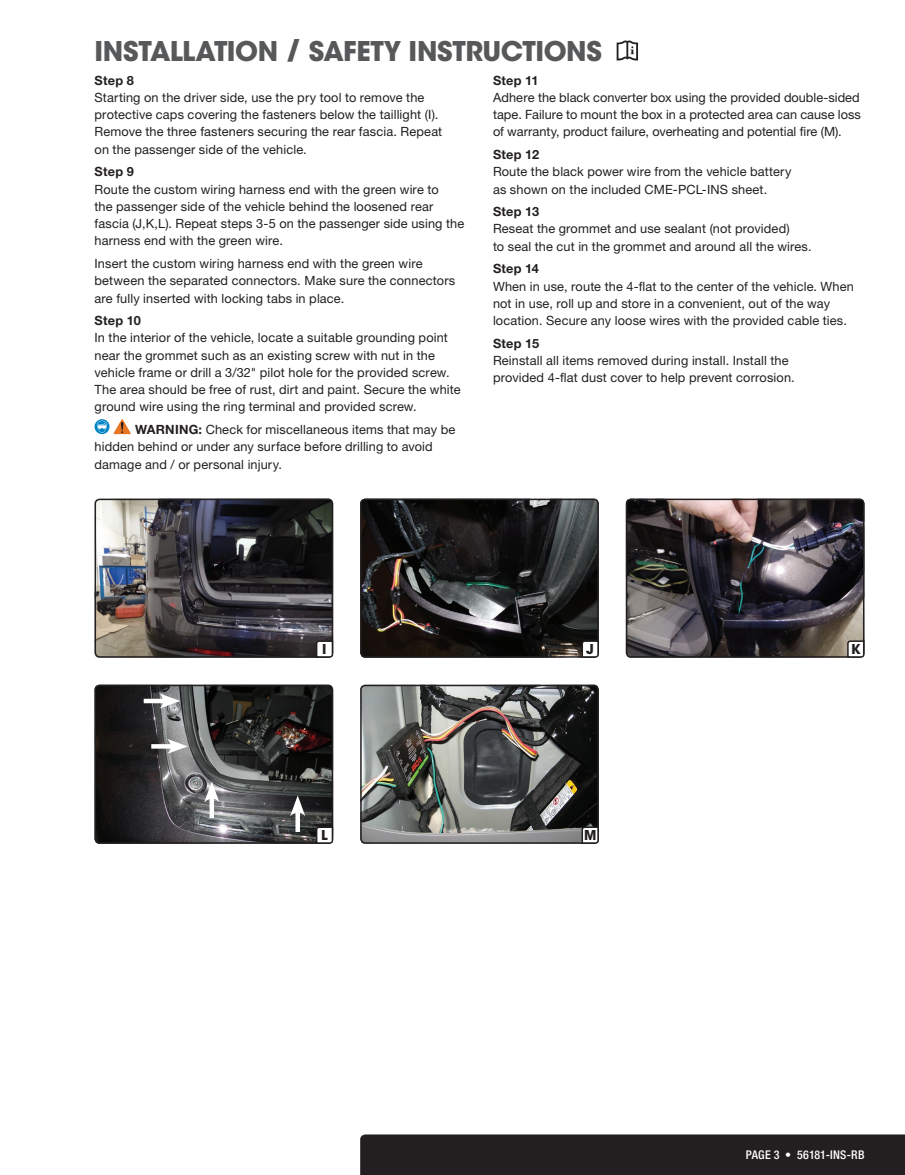
<style>
.page{position:relative;width:905px;height:1175px;background:#fff}
.page>*{position:absolute;margin:0;border:0;box-sizing:border-box;transform-origin:0 0}
.t1{font:700 27px "ITC Avant Garde Std";letter-spacing:-.015em;color:#57585a}
.t2{font:700 13.5px "ITC Avant Garde Std";color:#231f20}
.t3{font:12.75px/17.2px "Helvetica Neue LT Std";letter-spacing:.01em;color:#231f20}
.t4{font:700 12.75px "Helvetica Neue LT Std";letter-spacing:.02em;color:#231f20}
.t5{font:500 condensed 12px "Helvetica Neue LT Std";letter-spacing:.015em;color:#fff}
.s1{font-weight:700}
</style>
<div class="page">
<svg style="left:616px;top:41px;width:22px;height:19px"></svg>
<img style="left:95px;top:501px;width:235px;height:156px">
<div style="left:94px;top:498px;width:239px;height:159px;border:2px solid #231f20;border-radius:4px"></div>
<img style="left:95px;top:687px;width:235px;height:156px">
<div style="left:94px;top:684px;width:239px;height:159px;border:2px solid #231f20;border-radius:4px"></div>
<svg style="left:315px;top:639px;width:19px;height:19px"></svg>
<svg style="left:315px;top:825px;width:19px;height:19px"></svg>
<div style="left:144px;top:698px;width:24px;height:5px;background:#fff"></div>
<svg style="left:159px;top:693px;width:21px;height:15px"></svg>
<svg style="left:151px;top:744px;width:16px;height:4px"></svg>
<svg style="left:167px;top:738px;width:21px;height:16px"></svg>
<div style="left:295px;top:808px;width:5px;height:24px;background:#fff"></div>
<svg style="left:290px;top:795px;width:15px;height:21px"></svg>
<div style="left:209px;top:794px;width:5px;height:24px;background:#fff"></div>
<svg style="left:204px;top:781px;width:15px;height:21px"></svg>
<img style="left:361px;top:499px;width:237px;height:158px">
<div style="left:360px;top:498px;width:238px;height:159px;border:2px solid #231f20;border-radius:4px"></div>
<img style="left:361px;top:687px;width:234px;height:156px">
<div style="left:360px;top:684px;width:238px;height:159px;border:2px solid #231f20;border-radius:4px"></div>
<img style="left:628px;top:501px;width:233px;height:153px">
<div style="left:625px;top:498px;width:239px;height:159px;border:2px solid #231f20;border-radius:4px"></div>
<svg style="left:580px;top:639px;width:19px;height:19px"></svg>
<svg style="left:580px;top:825px;width:19px;height:19px"></svg>
<svg style="left:846px;top:639px;width:19px;height:19px"></svg>
<svg style="left:114px;top:419px;width:17px;height:15px"></svg>
<svg style="left:95px;top:419px;width:14px;height:15px"></svg>
<svg style="left:97px;top:420px;width:10px;height:12px"></svg>
<div style="left:360px;top:1134px;width:544px;height:40px;background:#231f20"></div>
<h1 class="t1" style="left:94px;top:33px;width:509px">INSTALLATION / SAFETY INSTRUCTIONS</h1>
<p class="t4" style="left:94px;top:72px;width:41px">Step 8</p>
<p class="t3" style="left:94px;top:89px;width:349px">Starting on the driver side, use the pry tool to remove the protective caps covering the fasteners below the taillight (I).<br>Remove the three fasteners securing the rear fascia. Repeat on the passenger side of the vehicle.</p>
<p class="t4" style="left:94px;top:164px;width:41px">Step 9</p>
<p class="t3" style="left:94px;top:180px;width:371px">Route the custom wiring harness end with the green wire to<br>the passenger side of the vehicle behind the loosened rear fascia (J,K,L). Repeat steps 3-5 on the passenger side using the harness end with the green wire.</p>
<p class="t3" style="left:94px;top:255px;width:362px">Insert the custom wiring harness end with the green wire between the separated connectors. Make sure the connectors are fully inserted with locking tabs in place.</p>
<p class="t4" style="left:94px;top:313px;width:48px">Step 10</p>
<p class="t3" style="left:94px;top:329px;width:367px">In the interior of the vehicle, locate a suitable grounding point near the grommet such as an existing screw with nut in the vehicle frame or drill a 3/32" pilot hole for the provided screw.<br>The area should be free of rust, dirt and paint. Secure the white ground wire using the ring terminal and provided screw.</p>
<p class="t3" style="left:94px;top:421px;width:362px;text-indent:41px"><span class="s1">WARNING:</span> Check for miscellaneous items that may be hidden behind or under any surface before drilling to avoid damage and / or personal injury.</p>
<p class="t4" style="left:493px;top:72px;width:47px">Step 11</p>
<p class="t3" style="left:493px;top:88px;width:369px;text-align:justify">Adhere the black converter box using the provided double-sided tape. Failure to mount the box in a protected area can cause loss of warranty, product failure, overheating and potential fire (M).</p>
<p class="t4" style="left:493px;top:147px;width:48px">Step 12</p>
<p class="t3" style="left:493px;top:163px;width:300px">Route the black power wire from the vehicle battery as shown on the included CME-PCL-INS sheet.</p>
<p class="t4" style="left:493px;top:204px;width:48px">Step 13</p>
<p class="t3" style="left:493px;top:220px;width:320px">Reseat the grommet and use sealant (not provided)<br>to seal the cut in the grommet and around all the wires.</p>
<p class="t4" style="left:493px;top:261px;width:47px">Step 14</p>
<p class="t3" style="left:493px;top:277px;width:362px">When in use, route the 4-flat to the center of the vehicle. When not in use, roll up and store in a convenient, out of the way location. Secure any loose wires with the provided cable ties.</p>
<p class="t4" style="left:493px;top:335px;width:48px">Step 15</p>
<p class="t3" style="left:493px;top:352px;width:303px">Reinstall all items removed during install. Install the provided 4-flat dust cover to help prevent corrosion.</p>
<p class="t2" style="left:322px;top:640px;width:6px">I</p>
<p class="t2" style="left:586px;top:640px;width:9px">J</p>
<p class="t2" style="left:851px;top:640px;width:11px">K</p>
<p class="t2" style="left:321px;top:826px;width:8px">L</p>
<p class="t2" style="left:584px;top:826px;width:14px">M</p>
<p class="t5" style="left:746px;top:1147px;width:120px">PAGE 3 • 56181-INS-RB</p>
</div>
